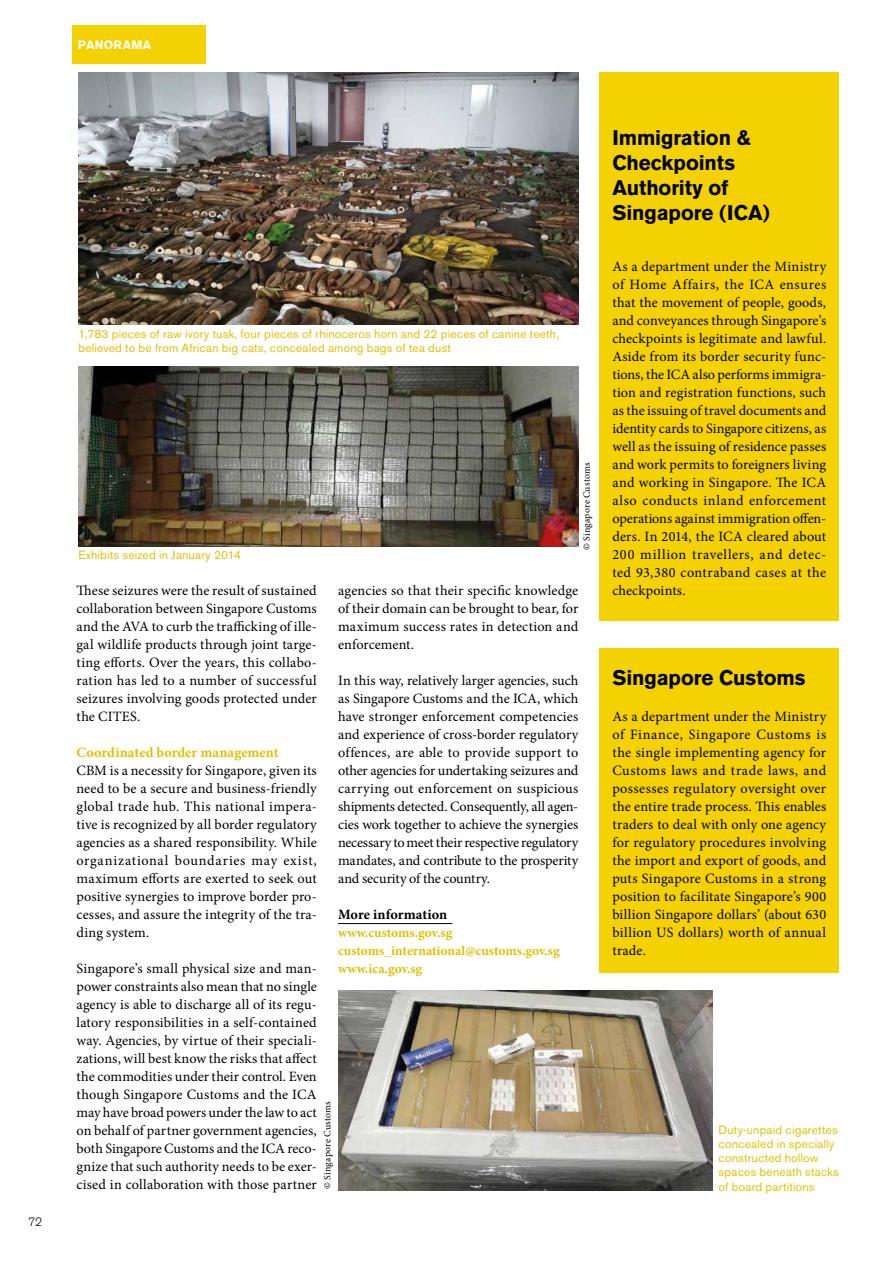
<style>
.page{position:relative;width:893px;height:1263px;background:#fff}
.page>*{position:absolute;margin:0;border:0;box-sizing:border-box;transform-origin:0 0}
.Titre_Article{font:700 21px/25.2px "Akzidenz Grotesk BE";letter-spacing:-.005em;color:#000}
.Body{font:14.25px/18px "Minion Pro";letter-spacing:.01em;color:#000;text-align:justify}
.Intertitre{font:700 14.25px "Minion Pro";color:#e1c100}
.More_info___Savoir_p{font:700 14.25px "Minion Pro";color:#000}
.Web{font:700 13.5px "Minion Pro";color:#e1c100}
.Web_ligne{font:700 13.5px "Minion Pro";color:#e1c100}
.Légende{font:12px/14.2px "Akzidenz Grotesk BE";letter-spacing:.015em;color:#e1c100}
.t1{font:700 12px "Akzidenz Grotesk BE";letter-spacing:.025em;color:#fff}
.t2{font:300 12px "Akzidenz Grotesk BE";color:#000}
.Credit{font:9.75px "Minion Pro";letter-spacing:.015em;color:#000}
</style>
<div class="page">
<hr style="left:338px;top:923px;width:114px;height:1px;background:#000">
<img style="left:78px;top:366px;width:500px;height:180px">
<img style="left:78px;top:72px;width:500px;height:253px">
<div style="left:600px;top:72px;width:239px;height:549px;background:#f4d100"></div>
<div style="left:600px;top:649px;width:239px;height:324px;background:#f4d100"></div>
<img style="left:339px;top:991px;width:373px;height:200px">
<div style="left:72px;top:25px;width:133px;height:39px;background:#f4d100"></div>
<p class="t2" style="left:28px;top:1215px;width:15px">72</p>
<p class="t1" style="left:78px;top:38px;width:75px">PANORAMA</p>
<p class="Légende" style="left:78px;top:327px;width:482px">1,783 pieces of raw ivory tusk, four pieces of rhinoceros horn and 22 pieces of canine teeth, believed to be from African big cats, concealed among bags of tea dust</p>
<p class="Légende" style="left:78px;top:548px;width:164px">Exhibits seized in January 2014</p>
<p class="Credit" style="left:580px;top:550px;width:89px;rotate:-90deg">© Singapore Customs</p>
<p class="Body" style="left:77px;top:581px;width:242px">These seizures were the result of sustained collaboration between Singapore Customs and the AVA to curb the trafficking of ille&shy;gal wildlife products through joint targe&shy;ting efforts. Over the years, this collabo&shy;ration has led to a number of successful seizures involving goods protected under the CITES.</p>
<p class="Intertitre" style="left:77px;top:742px;width:204px">Coordinated border management</p>
<p class="Body" style="left:77px;top:761px;width:242px">CBM is a necessity for Singapore, given its need to be a secure and business-friendly global trade hub. This national impera&shy;tive is recognized by all border regulatory agencies as a shared responsibility. While organizational boundaries may exist, maximum efforts are exerted to seek out positive synergies to improve border pro&shy;cesses, and assure the integrity of the tra&shy;ding system.</p>
<p class="Body" style="left:77px;top:959px;width:242px">Singapore’s small physical size and man&shy;power constraints also mean that no single agency is able to discharge all of its regu&shy;latory responsibilities in a self-contained way. Agencies, by virtue of their speciali&shy;zations, will best know the risks that affect the commodities under their control. Even though Singapore Customs and the ICA may have broad powers under the law to act on behalf of partner government agencies, both Singapore Customs and the ICA reco&shy;gnize that such authority needs to be exer&shy;cised in collaboration with those partner</p>
<p class="Body" style="left:338px;top:581px;width:242px">agencies so that their specific knowledge of their domain can be brought to bear, for maximum success rates in detection and enforcement.</p>
<p class="Body" style="left:338px;top:671px;width:242px">In this way, relatively larger agencies, such as Singapore Customs and the ICA, which have stronger enforcement competencies and experience of cross-border regulatory offences, are able to provide support to other agencies for undertaking seizures and carrying out enforcement on suspicious shipments detected. Consequently, all agen&shy;cies work together to achieve the synergies necessary to meet their respective regulatory mandates, and contribute to the prosperity and security of the country.</p>
<p class="More_info___Savoir_p" style="left:338px;top:904px;width:111px">More information</p>
<p class="Web_ligne" style="left:338px;top:923px;width:116px">www.customs.gov.sg</p>
<p class="Web" style="left:338px;top:941px;width:223px">customs_international@customs.gov.sg</p>
<p class="Web" style="left:338px;top:959px;width:86px">www.ica.gov.sg</p>
<p class="Credit" style="left:321px;top:1189px;width:89px;rotate:-90deg">© Singapore Customs</p>
<p class="Titre_Article" style="left:612px;top:125px;width:159px">Immigration &amp;<br>Checkpoints<br>Authority of<br>Singapore (ICA)</p>
<p class="Body" style="left:612px;top:257px;width:215px">As a department under the Ministry of Home Affairs, the ICA ensures that the movement of people, goods, and conveyances through Singapore’s checkpoints is legitimate and lawful.<br>Aside from its border security func&shy;tions, the ICA also performs immigra&shy;tion and registration functions, such as the issuing of travel documents and identity cards to Singapore citizens, as well as the issuing of residence passes and work permits to foreigners living and working in Singapore. The ICA also conducts inland enforcement operations against immigration offen&shy;ders. In 2014, the ICA cleared about 200 million travellers, and detec&shy;ted 93,380 contraband cases at the checkpoints.</p>
<p class="Titre_Article" style="left:612px;top:665px;width:195px">Singapore Customs</p>
<p class="Body" style="left:612px;top:707px;width:215px">As a department under the Ministry of Finance, Singapore Customs is the single implementing agency for Customs laws and trade laws, and possesses regulatory oversight over the entire trade process. This enables traders to deal with only one agency for regulatory procedures involving the import and export of goods, and puts Singapore Customs in a strong position to facilitate Singapore’s 900 billion Singapore dollars’ (about 630 billion US dollars) worth of annual trade.</p>
<p class="Légende" style="left:719px;top:1122px;width:122px">Duty-unpaid cigarettes concealed in specially constructed hollow spaces beneath stacks</p>
<p class="Légende" style="left:719px;top:1179px;width:98px">of board partitions</p>
</div>
